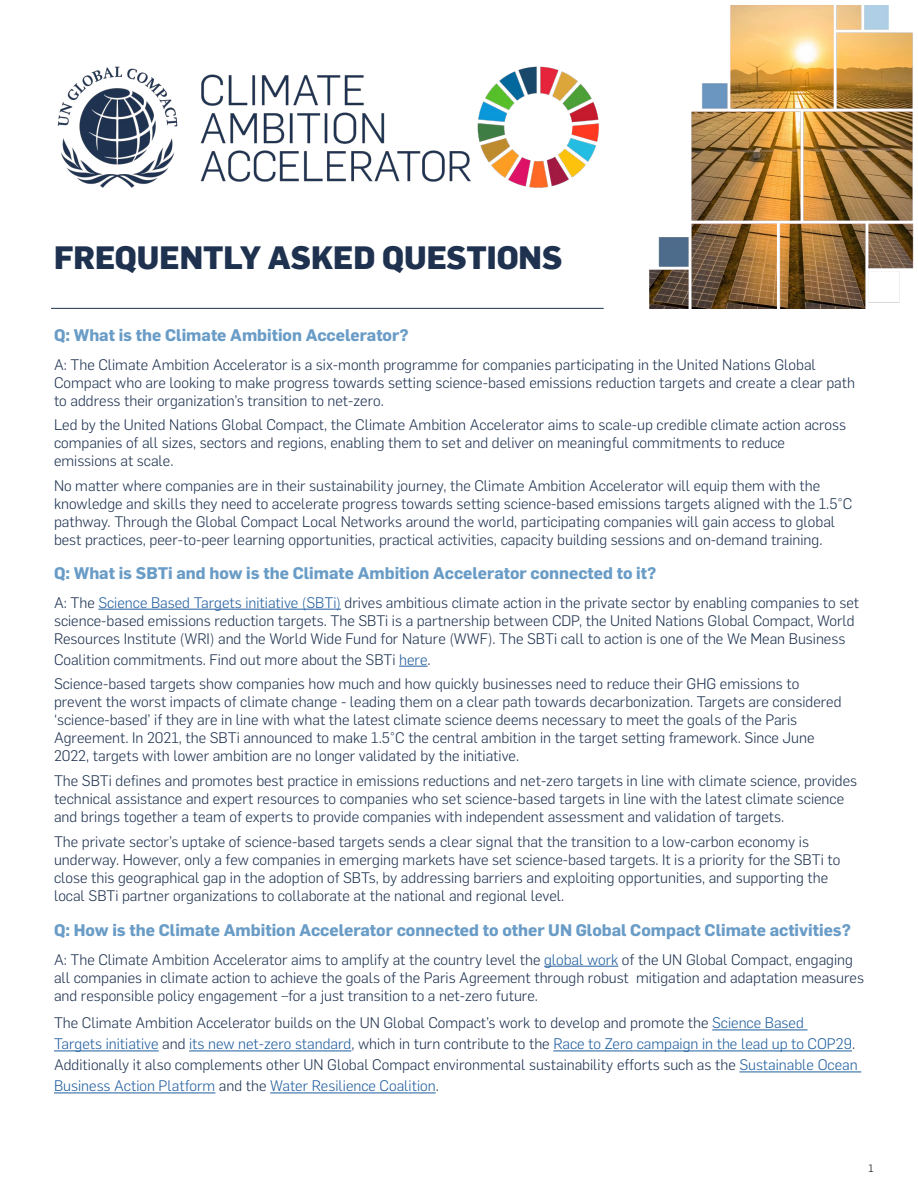
<style>
.page{position:relative;width:918px;height:1188px;background:#fff}
.page>*{position:absolute;margin:0;border:0;box-sizing:border-box;transform-origin:0 0}
.t1{font:800 31.5px "Flama";color:#1e3250}
.t2{font:700 16.5px "Flama";color:#699cc6}
.t3{font:300 15px/18px "Flama";color:#1e3250}
.t4{font:300 10.5px "Flama";color:#000}
.s1{color:#215e9e}
</style>
<div class="page">
<img style="left:649px;top:6px;width:265px;height:302px">
<hr style="left:98px;top:609px;width:243px;height:1px;background:#215e9e">
<svg style="left:399px;top:666px;width:29px;height:1px"></svg>
<hr style="left:51px;top:308px;width:553px;height:1px;background:#1e3250">
<img style="left:57px;top:66px;width:542px;height:122px">
<hr style="left:544px;top:966px;width:74px;height:1px;background:#215e9e">
<hr style="left:712px;top:1030px;width:96px;height:1px;background:#215e9e">
<hr style="left:54px;top:1051px;width:105px;height:1px;background:#215e9e">
<hr style="left:189px;top:1051px;width:162px;height:1px;background:#215e9e">
<hr style="left:553px;top:1051px;width:299px;height:1px;background:#215e9e">
<hr style="left:739px;top:1072px;width:122px;height:1px;background:#215e9e">
<hr style="left:54px;top:1093px;width:161px;height:1px;background:#215e9e">
<hr style="left:270px;top:1093px;width:166px;height:1px;background:#215e9e">
<h1 class="t1" style="left:54px;top:235px;width:510px">FREQUENTLY ASKED QUESTIONS</h1>
<p class="t2" style="left:54px;top:323px;width:356px">Q: What is the Climate Ambition Accelerator?</p>
<p class="t3" style="left:54px;top:355px;width:803px">A: The Climate Ambition Accelerator is a six-month programme for companies participating in the United Nations Global<br>Compact who are looking to make progress towards setting science-based emissions reduction targets and create a clear path to address their organization’s transition to net-zero.</p>
<p class="t3" style="left:54px;top:415px;width:794px">Led by the United Nations Global Compact, the Climate Ambition Accelerator aims to scale-up credible climate action across companies of all sizes, sectors and regions, enabling them to set and deliver on meaningful commitments to reduce emissions at scale.</p>
<p class="t3" style="left:54px;top:476px;width:800px">No matter where companies are in their sustainability journey, the Climate Ambition Accelerator will equip them with the knowledge and skills they need to accelerate progress towards setting science-based emissions targets aligned with the 1.5°C pathway. Through the Global Compact Local Networks around the world, participating companies will gain access to global best practices, peer-to-peer learning opportunities, practical activities, capacity building sessions and on-demand training.</p>
<p class="t2" style="left:54px;top:561px;width:604px">Q: What is SBTi and how is the Climate Ambition Accelerator connected to it?</p>
<p class="t3" style="left:54px;top:593px;width:807px">A: The <span class="s1">Science Based Targets initiative (SBTi)</span> drives ambitious climate action in the private sector by enabling companies to set science-based emissions reduction targets. The SBTi is a partnership between CDP, the United Nations Global Compact, World<br>Resources Institute (WRI) and the World Wide Fund for Nature (WWF). The SBTi call to action is one of the We Mean Business</p>
<p class="t3" style="left:54px;top:646px;width:747px;line-height:24.8px">Coalition commitments. Find out more about the SBTi <span class="s1">here</span>.<br>Science-based targets show companies how much and how quickly businesses need to reduce their GHG emissions to</p>
<p class="t3" style="left:54px;top:692px;width:789px">prevent the worst impacts of climate change - leading them on a clear path towards decarbonization. Targets are considered ‘science-based’ if they are in line with what the latest climate science deems necessary to meet the goals of the Paris Agreement. In 2021, the SBTi announced to make 1.5°C the central ambition in the target setting framework. Since June 2022, targets with lower ambition are no longer validated by the initiative.</p>
<p class="t3" style="left:54px;top:771px;width:805px">The SBTi defines and promotes best practice in emissions reductions and net-zero targets in line with climate science, provides technical assistance and expert resources to companies who set science-based targets in line with the latest climate science and brings together a team of experts to provide companies with independent assessment and validation of targets.</p>
<p class="t3" style="left:54px;top:832px;width:788px">The private sector’s uptake of science-based targets sends a clear signal that the transition to a low-carbon economy is underway. However, only a few companies in emerging markets have set science-based targets. It is a priority for the SBTi to close this geographical gap in the adoption of SBTs, by addressing barriers and exploiting opportunities, and supporting the local SBTi partner organizations to collaborate at the national and regional level.</p>
<p class="t2" style="left:54px;top:918px;width:799px">Q: How is the Climate Ambition Accelerator connected to other UN Global Compact Climate activities?</p>
<p class="t3" style="left:54px;top:950px;width:812px">A: The Climate Ambition Accelerator aims to amplify at the country level the <span class="s1">global work</span> of the UN Global Compact, engaging all companies in climate action to achieve the goals of the Paris Agreement through robust mitigation and adaptation measures and responsible policy engagement –for a just transition to a net-zero future.</p>
<p class="t3" style="left:54px;top:1012px;width:805px;line-height:21px">The Climate Ambition Accelerator builds on the UN Global Compact’s work to develop and promote the <span class="s1">Science Based<br>Targets initiative</span> and <span class="s1">its new net-zero standard</span>, which in turn contribute to the <span class="s1">Race to Zero campaign in the lead up to COP29</span>.<br>Additionally it also complements other UN Global Compact environmental sustainability efforts such as the <span class="s1">Sustainable Ocean Business Action Platform</span> and the <span class="s1">Water Resilience Coalition</span>.</p>
<p class="t4" style="left:868px;top:1161px;width:7px">1</p>
</div>
